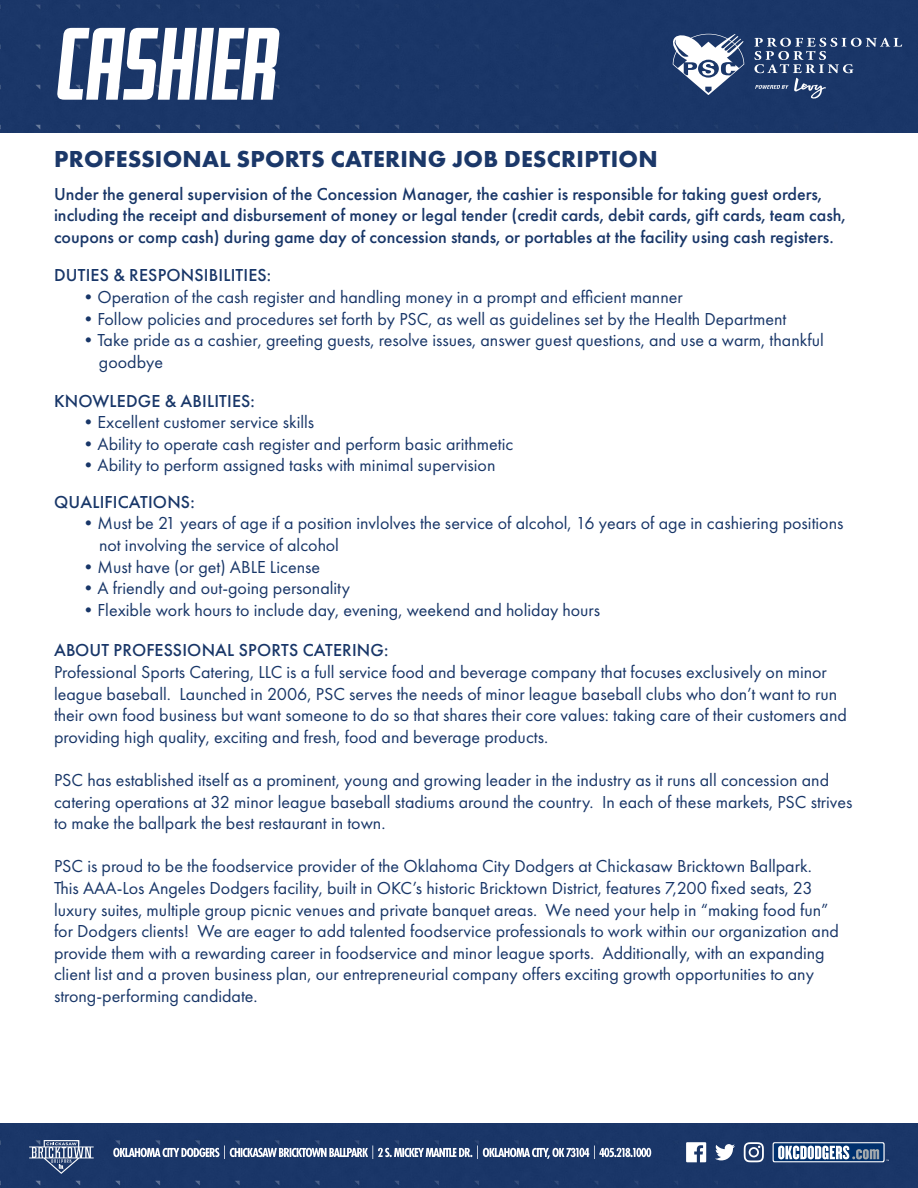
<style>
.page{position:relative;width:918px;height:1188px;background:#fff}
.page>*{position:absolute;margin:0;border:0;box-sizing:border-box;transform-origin:0 0}
.t1{font:900 90px "Fresno";color:#fff}
.t2{font:700 24px "Futura PT";letter-spacing:.01em;color:#1b3869}
.t3{font:18px/21.6px "Futura PT";color:#183668}
.t4{font:500 18px/21.6px "Futura PT";color:#183668}
</style>
<div class="page">
<div style="left:0;top:0;width:918px;height:132px;background:#1a3668"></div>
<div style="left:0;top:1123px;width:918px;height:65px;background:#1a3668"></div>
<svg style="left:113px;top:1146px;width:538px;height:13px"></svg>
<svg style="left:29px;top:1140px;width:65px;height:34px;background:#54698e"></svg>
<svg style="left:744px;top:1142px;width:20px;height:20px"></svg>
<svg style="left:686px;top:1142px;width:20px;height:20px"></svg>
<svg style="left:715px;top:1144px;width:20px;height:16px"></svg>
<svg style="left:773px;top:1142px;width:116px;height:20px"></svg>
<svg style="left:672px;top:34px;width:72px;height:61px"></svg>
<svg style="left:754px;top:38px;width:148px;height:61px;background:#344d79"></svg>
<p class="t1" style="left:54px;top:14px;width:233px">CASHIER</p>
<h2 class="t2" style="left:54px;top:144px;width:605px">PROFESSIONAL SPORTS CATERING JOB DESCRIPTION</h2>
<p class="t4" style="left:54px;top:183px;width:793px">Under the general supervision of the Concession Manager, the cashier is responsible for taking guest orders, including the receipt and disbursement of money or legal tender (credit cards, debit cards, gift cards, team cash, coupons or comp cash) during game day of concession stands, or portables at the facility using cash registers.</p>
<p class="t4" style="left:54px;top:265px;width:219px">DUTIES &amp; RESPONSIBILITIES:</p>
<p class="t3" style="left:80px;top:286px;width:605px">•Operation of the cash register and handling money in a prompt and efficient manner</p>
<p class="t3" style="left:80px;top:308px;width:708px">•Follow policies and procedures set forth by PSC, as well as guidelines set by the Health Department</p>
<p class="t3" style="left:80px;top:329px;width:746px">•Take pride as a cashier, greeting guests, resolve issues, answer guest questions, and use a warm, thankful</p>
<p class="t3" style="left:99px;top:351px;width:66px">goodbye</p>
<p class="t4" style="left:54px;top:390px;width:202px">KNOWLEDGE &amp; ABILITIES:</p>
<p class="t3" style="left:80px;top:411px;width:236px">•Excellent customer service skills</p>
<p class="t3" style="left:80px;top:433px;width:435px">•Ability to operate cash register and perform basic arithmetic</p>
<p class="t3" style="left:80px;top:454px;width:418px">•Ability to perform assigned tasks with minimal supervision</p>
<p class="t4" style="left:54px;top:491px;width:142px">QUALIFICATIONS:</p>
<p class="t3" style="left:80px;top:512px;width:766px">•Must be 21 years of age if a position invlolves the service of alcohol, 16 years of age in cashiering positions</p>
<p class="t3" style="left:99px;top:534px;width:242px">not involving the service of alcohol</p>
<p class="t3" style="left:80px;top:556px;width:242px">•Must have (or get) ABLE License</p>
<p class="t3" style="left:80px;top:577px;width:272px">•A friendly and out-going personality</p>
<p class="t3" style="left:80px;top:599px;width:522px">•Flexible work hours to include day, evening, weekend and holiday hours</p>
<p class="t4" style="left:54px;top:640px;width:336px">ABOUT PROFESSIONAL SPORTS CATERING:</p>
<p class="t3" style="left:54px;top:661px;width:794px">Professional Sports Catering, LLC is a full service food and beverage company that focuses exclusively on minor league baseball. Launched in 2006, PSC serves the needs of minor league baseball clubs who don’t want to run their own food business but want someone to do so that shares their core values: taking care of their customers and providing high quality, exciting and fresh, food and beverage products.</p>
<p class="t3" style="left:54px;top:769px;width:800px">PSC has established itself as a prominent, young and growing leader in the industry as it runs all concession and catering operations at 32 minor league baseball stadiums around the country. In each of these markets, PSC strives to make the ballpark the best restaurant in town.</p>
<p class="t3" style="left:54px;top:855px;width:786px">PSC is proud to be the foodservice provider of the Oklahoma City Dodgers at Chickasaw Bricktown Ballpark.<br>This AAA-Los Angeles Dodgers facility, built in OKC’s historic Bricktown District, features 7,200 fixed seats, 23 luxury suites, multiple group picnic venues and private banquet areas. We need your help in “making food fun” for Dodgers clients! We are eager to add talented foodservice professionals to work within our organization and provide them with a rewarding career in foodservice and minor league sports. Additionally, with an expanding client list and a proven business plan, our entrepreneurial company offers exciting growth opportunities to any strong-performing candidate.</p>
</div>
